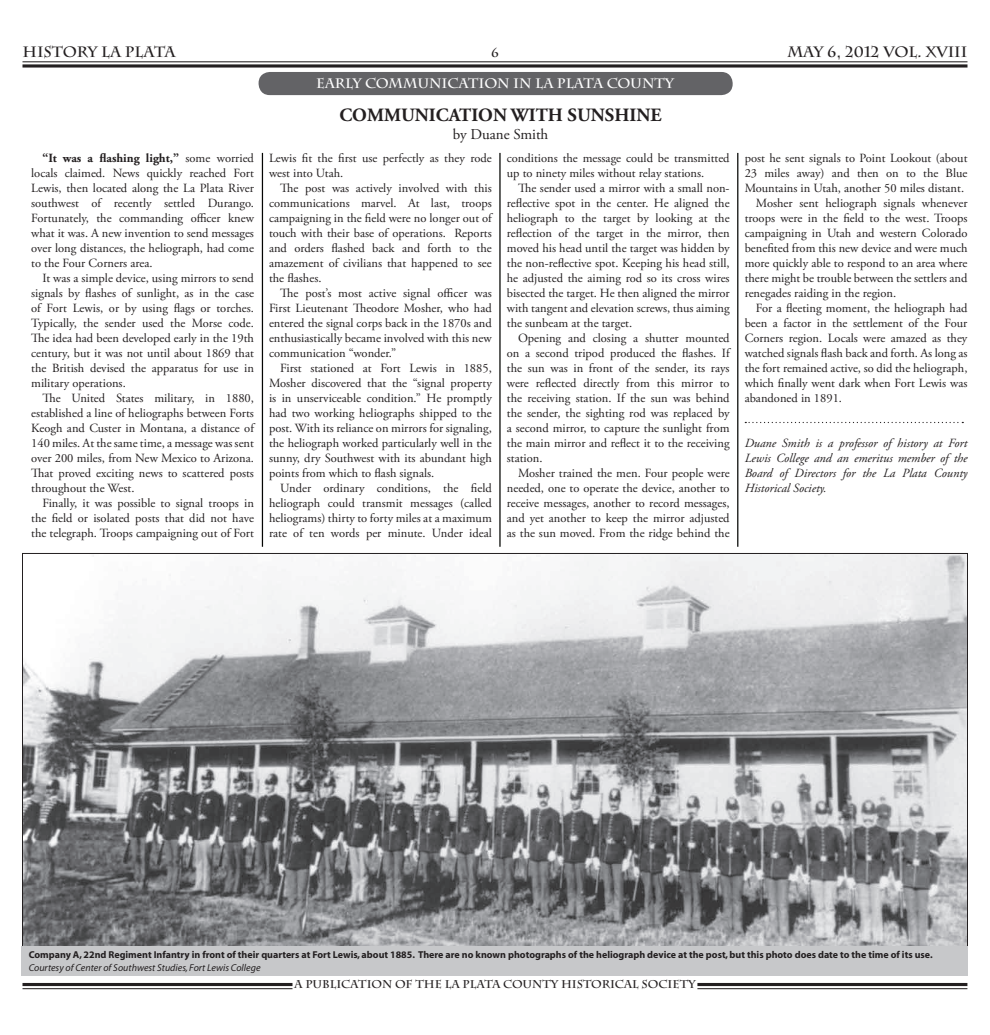
<style>
.page{position:relative;width:990px;height:1035px;background:#fff}
.page>*{position:absolute;margin:0;border:0;box-sizing:border-box;transform-origin:0 0}
.t1{font:700 18.75px "Adobe Garamond Pro";color:#231f20}
.t2{font:700 15px "Charlemagne Std";color:#231f20}
.t3{font:15px "Adobe Garamond Pro";color:#231f20}
.t4{font:700 13.75px "Charlemagne Std";color:#fff}
.t5{font:12.5px/15px "Adobe Garamond Pro";color:#231f20;text-align:justify}
.t6{font:italic 12.5px/15px "Adobe Garamond Pro";color:#231f20;text-align:justify}
.t7{font:700 12.5px "Charlemagne Std";color:#231f20}
.t8{font:700 11.25px "Charlemagne Std";color:#231f20}
.t9{font:700 10px "Myriad";color:#231f20}
.t10{font:italic 10px "Myriad";color:#231f20}
.s1{font-weight:700}
</style>
<div class="page">
<hr style="left:697px;top:988px;width:270px;height:1px;background:#231f20">
<hr style="left:697px;top:983px;width:270px;height:3px;background:#231f20">
<hr style="left:22px;top:988px;width:270px;height:1px;background:#231f20">
<hr style="left:22px;top:983px;width:270px;height:3px;background:#231f20">
<hr style="left:22px;top:61px;width:946px;height:1px;background:#231f20">
<svg style="left:22px;top:64px;width:946px;height:4px;background:#524f50"></svg>
<svg style="left:745px;top:422px;width:218px;height:1px"></svg>
<div style="left:259px;top:72px;width:474px;height:23px;background:#636366;border-radius:11px"></div>
<img style="left:24px;top:555px;width:942px;height:390px">
<div style="left:22px;top:946px;width:946px;height:29px;background:#c7c8ca"></div>
<hr style="left:262px;top:153px;width:1px;height:394px;background:#040503">
<hr style="left:499px;top:153px;width:2px;height:394px;background:#040503">
<hr style="left:737px;top:153px;width:1px;height:394px;background:#040503">
<p class="t2" style="left:22px;top:43px;width:154px">HISTORY LA PLATA</p>
<p class="t7" style="left:491px;top:46px;width:9px">6</p>
<p class="t2" style="left:787px;top:43px;width:182px">MAY 6, 2012 VOL. XVIII</p>
<p class="t5" style="left:31px;top:151px;width:224px;text-indent:11px"><span class="s1">“It was a flashing light,”</span> some worried locals claimed. News quickly reached Fort Lewis, then located along the La Plata River southwest of recently settled Durango.<br>Fortunately, the commanding officer knew what it was. A new invention to send messages over long distances, the heliograph, had come to the Four Corners area.</p>
<p class="t5" style="left:31px;top:271px;width:224px;text-indent:11px">It was a simple device, using mirrors to send signals by flashes of sunlight, as in the case of Fort Lewis, or by using flags or torches.<br>Typically, the sender used the Morse code.<br>The idea had been developed early in the 19th century, but it was not until about 1869 that the British devised the apparatus for use in military operations.</p>
<p class="t5" style="left:31px;top:391px;width:224px;text-indent:11px">The United States military, in 1880, established a line of heliographs between Forts Keogh and Custer in Montana, a distance of 140 miles. At the same time, a message was sent over 200 miles, from New Mexico to Arizona.<br>That proved exciting news to scattered posts throughout the West.</p>
<p class="t5" style="left:31px;top:496px;width:224px;text-indent:11px">Finally, it was possible to signal troops in the field or isolated posts that did not have the telegraph. Troops campaigning out of Fort</p>
<p class="t4" style="left:316px;top:75px;width:359px">EARLY COMMUNICATION IN LA PLATA COUNTY</p>
<h1 class="t1" style="left:340px;top:104px;width:324px">COMMUNICATION WITH SUNSHINE</h1>
<p class="t3" style="left:453px;top:125px;width:97px">by Duane Smith</p>
<p class="t5" style="left:269px;top:151px;width:224px">Lewis fit the first use perfectly as they rode west into Utah.</p>
<p class="t5" style="left:269px;top:181px;width:224px;text-indent:11px">The post was actively involved with this communications marvel. At last, troops campaigning in the field were no longer out of touch with their base of operations. Reports and orders flashed back and forth to the amazement of civilians that happened to see the flashes.</p>
<p class="t5" style="left:269px;top:286px;width:224px;text-indent:11px">The post’s most active signal officer was First Lieutenant Theodore Mosher, who had entered the signal corps back in the 1870s and enthusiastically became involved with this new communication “wonder.”</p>
<p class="t5" style="left:269px;top:361px;width:224px;text-indent:11px">First stationed at Fort Lewis in 1885, Mosher discovered that the “signal property is in unserviceable condition.” He promptly had two working heliographs shipped to the post. With its reliance on mirrors for signaling, the heliograph worked particularly well in the sunny, dry Southwest with its abundant high points from which to flash signals.</p>
<p class="t5" style="left:269px;top:481px;width:224px;text-indent:11px">Under ordinary conditions, the field heliograph could transmit messages (called heliograms) thirty to forty miles at a maximum rate of ten words per minute. Under ideal</p>
<p class="t5" style="left:507px;top:151px;width:224px">conditions the message could be transmitted up to ninety miles without relay stations.</p>
<p class="t5" style="left:507px;top:181px;width:224px;text-indent:11px">The sender used a mirror with a small non&shy;reflective spot in the center. He aligned the heliograph to the target by looking at the reflection of the target in the mirror, then moved his head until the target was hidden by the non-reflective spot. Keeping his head still, he adjusted the aiming rod so its cross wires bisected the target. He then aligned the mirror with tangent and elevation screws, thus aiming the sunbeam at the target.</p>
<p class="t5" style="left:507px;top:331px;width:224px;text-indent:11px">Opening and closing a shutter mounted on a second tripod produced the flashes. If the sun was in front of the sender, its rays were reflected directly from this mirror to the receiving station. If the sun was behind the sender, the sighting rod was replaced by a second mirror, to capture the sunlight from the main mirror and reflect it to the receiving station.</p>
<p class="t5" style="left:507px;top:466px;width:224px;text-indent:11px">Mosher trained the men. Four people were needed, one to operate the device, another to receive messages, another to record messages, and yet another to keep the mirror adjusted as the sun moved. From the ridge behind the</p>
<p class="t5" style="left:745px;top:151px;width:224px">post he sent signals to Point Lookout (about</p>
<p class="t5" style="left:745px;top:166px;width:224px">23 miles away) and then on to the Blue</p>
<p class="t5" style="left:745px;top:181px;width:221px">Mountains in Utah, another 50 miles distant.</p>
<p class="t5" style="left:756px;top:196px;width:213px">Mosher sent heliograph signals whenever</p>
<p class="t5" style="left:745px;top:211px;width:224px">troops were in the field to the west. Troops</p>
<p class="t5" style="left:745px;top:226px;width:224px">campaigning in Utah and western Colorado</p>
<p class="t5" style="left:745px;top:241px;width:224px">benefited from this new device and were much</p>
<p class="t5" style="left:745px;top:256px;width:224px">more quickly able to respond to an area where</p>
<p class="t5" style="left:745px;top:271px;width:224px">there might be trouble between the settlers and</p>
<p class="t5" style="left:745px;top:286px;width:153px">renegades raiding in the region.</p>
<p class="t5" style="left:756px;top:301px;width:213px">For a fleeting moment, the heliograph had</p>
<p class="t5" style="left:745px;top:316px;width:224px">been a factor in the settlement of the Four</p>
<p class="t5" style="left:745px;top:331px;width:224px">Corners region. Locals were amazed as they</p>
<p class="t5" style="left:745px;top:346px;width:224px">watched signals flash back and forth. As long as</p>
<p class="t5" style="left:745px;top:361px;width:224px">the fort remained active, so did the heliograph,</p>
<p class="t5" style="left:745px;top:376px;width:224px">which finally went dark when Fort Lewis was</p>
<p class="t5" style="left:745px;top:391px;width:99px">abandoned in 1891.</p>
<p class="t6" style="left:745px;top:436px;width:224px">Duane Smith is a professor of history at Fort Lewis College and an emeritus member of the Board of Directors for the La Plata County Historical Society.</p>
<p class="t9" style="left:29px;top:950px;width:905px">Company A, 22nd Regiment Infantry in front of their quarters at Fort Lewis, about 1885. There are no known photographs of the heliograph device at the post, but this photo does date to the time of its use.</p>
<p class="t10" style="left:29px;top:962px;width:233px">Courtesy of Center of Southwest Studies, Fort Lewis College</p>
<p class="t8" style="left:295px;top:978px;width:402px">A PUBLICATION OF THE LA PLATA COUNTY HISTORICAL SOCIETY</p>
</div>
